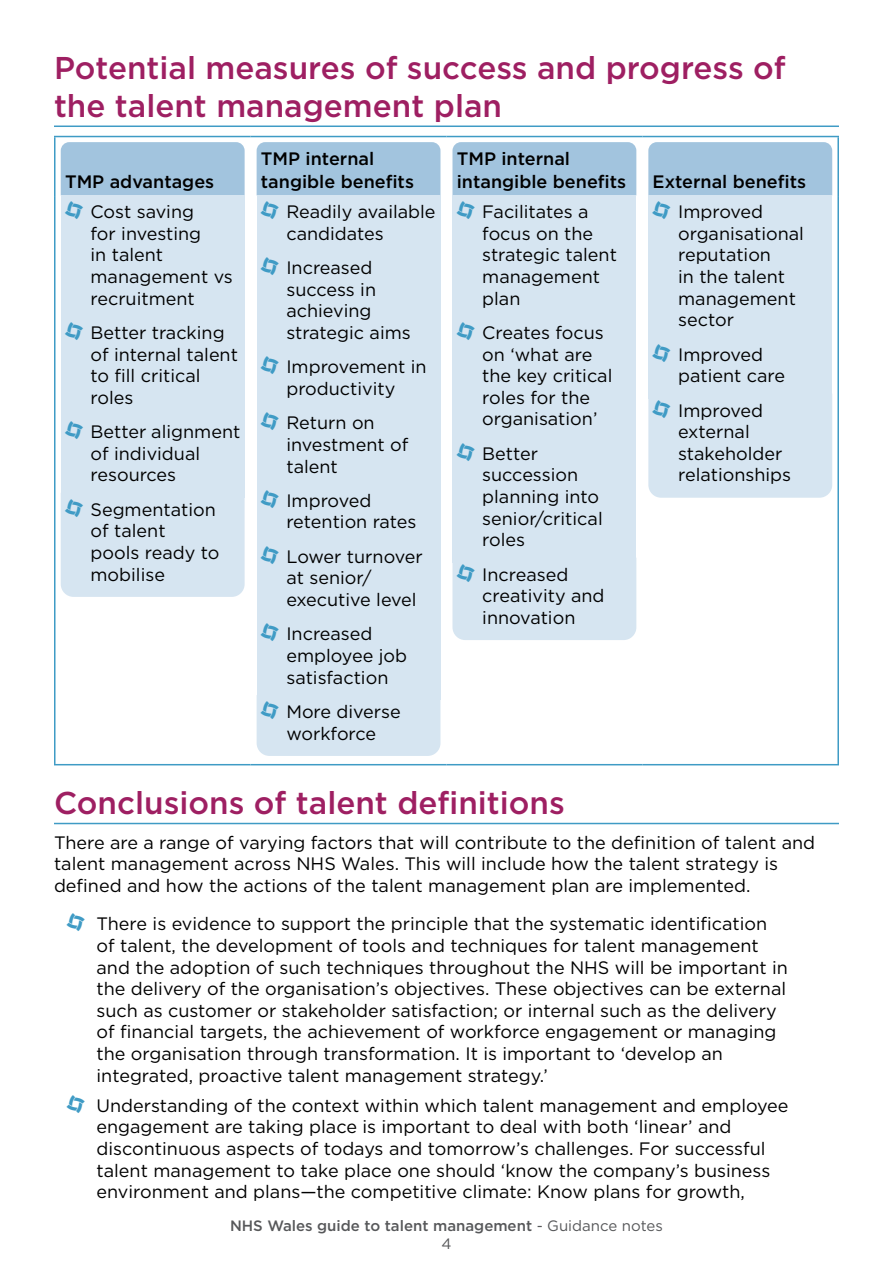
<style>
.page{position:relative;width:893px;height:1263px;background:#fff}
.page>*{position:absolute;margin:0;border:0;box-sizing:border-box;transform-origin:0 0}
.H1_new_page{font:500 31.5px/37.8px "Gotham";color:#9e1f62}
.t1{font:18px/21.6px "Gotham";color:#000}
.graohuc_text_tile_no_numbers{font:500 18px/22.5px "Gotham";color:#000}
.t2{font:500 15px/18px "Gotham";color:#57585a;text-align:center}
.s1{font-weight:400}
</style>
<div class="page">
<hr style="left:54px;top:126px;width:785px;height:1px;background:#3f9bc5">
<hr style="left:54px;top:823px;width:785px;height:1px;background:#3f9bc5">
<hr style="left:54px;top:136px;width:197px;height:1px;background:#3f9bc5">
<hr style="left:54px;top:137px;width:2px;height:59px;background:#3f9bc5">
<hr style="left:251px;top:136px;width:195px;height:1px;background:#3f9bc5">
<hr style="left:446px;top:136px;width:196px;height:1px;background:#3f9bc5">
<hr style="left:642px;top:136px;width:197px;height:1px;background:#3f9bc5">
<hr style="left:837px;top:137px;width:2px;height:59px;background:#3f9bc5">
<hr style="left:54px;top:196px;width:2px;height:568px;background:#3f9bc5">
<hr style="left:837px;top:196px;width:2px;height:568px;background:#3f9bc5">
<hr style="left:54px;top:764px;width:197px;height:1px;background:#3f9bc5">
<hr style="left:251px;top:764px;width:195px;height:1px;background:#3f9bc5">
<hr style="left:446px;top:764px;width:196px;height:1px;background:#3f9bc5">
<hr style="left:642px;top:764px;width:197px;height:1px;background:#3f9bc5">
<div style="left:61px;top:142px;width:184px;height:53px;background:#a2c4de"></div>
<div style="left:257px;top:142px;width:183px;height:53px;background:#a2c4de"></div>
<div style="left:452px;top:142px;width:184px;height:53px;background:#a2c4de"></div>
<div style="left:648px;top:142px;width:184px;height:53px;background:#a2c4de"></div>
<div style="left:61px;top:195px;width:184px;height:126px;background:#d6e5f1"></div>
<div style="left:61px;top:316px;width:184px;height:104px;background:#d6e5f1"></div>
<div style="left:61px;top:415px;width:184px;height:83px;background:#d6e5f1"></div>
<div style="left:257px;top:195px;width:183px;height:61px;background:#d6e5f1"></div>
<div style="left:257px;top:251px;width:183px;height:104px;background:#d6e5f1"></div>
<div style="left:257px;top:350px;width:183px;height:61px;background:#d6e5f1"></div>
<div style="left:257px;top:406px;width:183px;height:83px;background:#d6e5f1"></div>
<div style="left:257px;top:484px;width:183px;height:61px;background:#d6e5f1"></div>
<div style="left:257px;top:540px;width:183px;height:82px;background:#d6e5f1"></div>
<div style="left:257px;top:617px;width:183px;height:83px;background:#d6e5f1"></div>
<div style="left:452px;top:195px;width:184px;height:126px;background:#d6e5f1"></div>
<div style="left:452px;top:316px;width:184px;height:126px;background:#d6e5f1"></div>
<div style="left:452px;top:437px;width:184px;height:125px;background:#d6e5f1"></div>
<div style="left:648px;top:195px;width:184px;height:148px;background:#d6e5f1"></div>
<div style="left:648px;top:338px;width:184px;height:60px;background:#d6e5f1"></div>
<div style="left:61px;top:498px;width:184px;height:99px;background:#d6e5f1"></div>
<div style="left:257px;top:700px;width:183px;height:56px;background:#d6e5f1"></div>
<div style="left:452px;top:562px;width:184px;height:78px;background:#d6e5f1"></div>
<div style="left:648px;top:398px;width:184px;height:100px;background:#d6e5f1"></div>
<p class="H1_new_page" style="left:54px;top:49px;width:733px">Potential measures of success and progress of the talent management plan</p>
<p class="graohuc_text_tile_no_numbers" style="left:65px;top:170px;width:151px">TMP advantages</p>
<p class="t1" style="left:91px;top:201px;width:144px">Cost saving<br>for investing<br>in talent management vs recruitment</p>
<p class="t1" style="left:91px;top:321px;width:149px">Better tracking of internal talent to fill critical roles</p>
<p class="t1" style="left:91px;top:421px;width:151px">Better alignment of individual resources</p>
<p class="t1" style="left:91px;top:498px;width:130px">Segmentation of talent<br>pools ready to mobilise</p>
<p class="graohuc_text_tile_no_numbers" style="left:261px;top:147px;width:155px">TMP internal tangible benefits</p>
<p class="graohuc_text_tile_no_numbers" style="left:457px;top:147px;width:171px">TMP internal intangible benefits</p>
<p class="t1" style="left:286px;top:201px;width:151px">Readily available candidates</p>
<p class="t1" style="left:286px;top:257px;width:126px">Increased success in achieving strategic aims</p>
<p class="t1" style="left:286px;top:356px;width:142px">Improvement in productivity</p>
<p class="t1" style="left:286px;top:412px;width:123px">Return on investment of talent</p>
<p class="t1" style="left:286px;top:489px;width:132px">Improved retention rates</p>
<p class="t1" style="left:286px;top:545px;width:138px">Lower turnover at senior/ executive level</p>
<p class="t1" style="left:286px;top:623px;width:122px">Increased employee job satisfaction</p>
<p class="t1" style="left:286px;top:700px;width:116px">More diverse workforce</p>
<p class="t1" style="left:482px;top:201px;width:136px">Facilitates a focus on the strategic talent management plan</p>
<p class="t1" style="left:482px;top:321px;width:132px">Creates focus on ‘what are the key critical roles for the organisation’</p>
<p class="t1" style="left:482px;top:442px;width:122px">Better succession planning into senior/critical roles</p>
<p class="t1" style="left:482px;top:563px;width:124px">Increased creativity and innovation</p>
<p class="graohuc_text_tile_no_numbers" style="left:653px;top:170px;width:155px">External benefits</p>
<p class="t1" style="left:678px;top:201px;width:127px">Improved organisational reputation<br>in the talent management sector</p>
<p class="t1" style="left:678px;top:343px;width:108px">Improved patient care</p>
<p class="t1" style="left:678px;top:399px;width:115px">Improved external stakeholder relationships</p>
<h1 class="H1_new_page" style="left:54px;top:784px;width:512px">Conclusions of talent definitions</h1>
<p class="t1" style="left:54px;top:831px;width:763px">There are a range of varying factors that will contribute to the definition of talent and talent management across NHS Wales. This will include how the talent strategy is defined and how the actions of the talent management plan are implemented.</p>
<p class="t1" style="left:97px;top:913px;width:693px">There is evidence to support the principle that the systematic identification of talent, the development of tools and techniques for talent management and the adoption of such techniques throughout the NHS will be important in the delivery of the organisation’s objectives. These objectives can be external such as customer or stakeholder satisfaction; or internal such as the delivery of financial targets, the achievement of workforce engagement or managing the organisation through transformation. It is important to ‘develop an integrated, proactive talent management strategy.’</p>
<p class="t1" style="left:97px;top:1094px;width:693px">Understanding of the context within which talent management and employee engagement are taking place is important to deal with both ‘linear’ and discontinuous aspects of todays and tomorrow’s challenges. For successful talent management to take place one should ‘know the company’s business environment and plans—the competitive climate: Know plans for growth,</p>
<p class="t2" style="left:230px;top:1216px;width:434px">NHS Wales guide to talent management <span class="s1">- Guidance notes<br>4</span></p>
</div>
